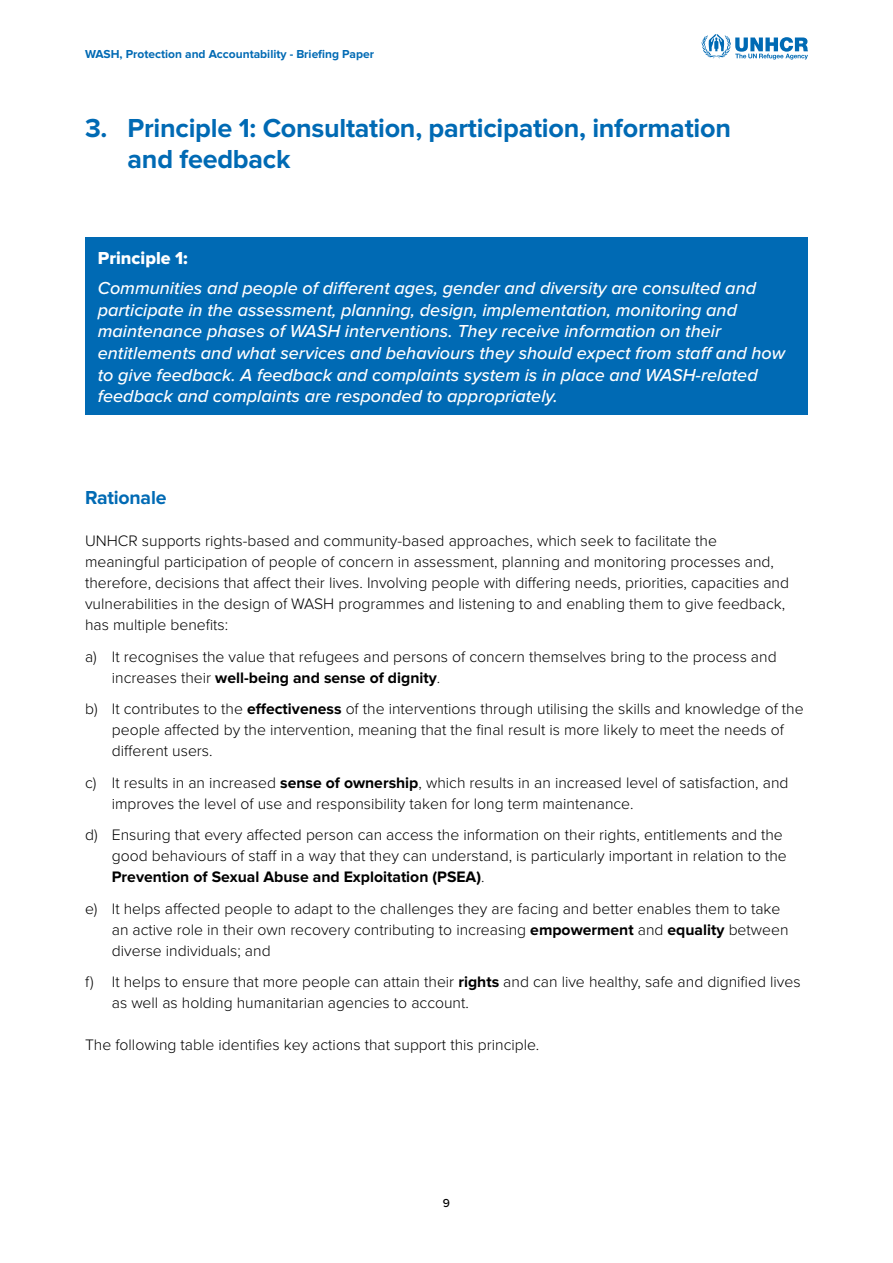
<style>
.page{position:relative;width:893px;height:1263px;background:#fff}
.page>*{position:absolute;margin:0;border:0;box-sizing:border-box;transform-origin:0 0}
.t1{font:700 27px/31.5px "Proxima Nova";letter-spacing:-.01em;color:#006ab4}
.t2{font:700 19.5px "Proxima Nova";letter-spacing:-.01em;color:#006ab4}
.t3{font:italic 500 18px/21.6px "Proxima Nova";color:#fff}
.t4{font:18px "Proxima Nova Extrabld";color:#fff}
.t5{font:300 15.75px/21px "Proxima Nova";color:#000}
.t6{font:700 12px "Proxima Nova";color:#006ab4}
.t7{font:500 12px "Proxima Nova";color:#000}
.s1{font-weight:700}
</style>
<div class="page">
<svg style="left:701px;top:34px;width:107px;height:26px"></svg>
<div style="left:85px;top:237px;width:723px;height:178px;background:#006ab4"></div>
<p class="t6" style="left:85px;top:48px;width:290px">WASH, Protection and Accountability - Briefing Paper</p>
<h1 class="t1" style="left:128px;top:113px;width:605px;text-indent:-43px">3. Principle 1: Consultation, participation, information and feedback</h1>
<p class="t4" style="left:98px;top:248px;width:92px">Principle 1:</p>
<p class="t3" style="left:98px;top:278px;width:689px">Communities and people of different ages, gender and diversity are consulted and participate in the assessment, planning, design, implementation, monitoring and maintenance phases of WASH interventions. They receive information on their entitlements and what services and behaviours they should expect from staff and how to give feedback. A feedback and complaints system is in place and WASH-related feedback and complaints are responded to appropriately.</p>
<p class="t2" style="left:85px;top:486px;width:83px">Rationale</p>
<p class="t5" style="left:85px;top:531px;width:706px">UNHCR supports rights-based and community-based approaches, which seek to facilitate the meaningful participation of people of concern in assessment, planning and monitoring processes and, therefore, decisions that affect their lives. Involving people with differing needs, priorities, capacities and vulnerabilities in the design of WASH programmes and listening to and enabling them to give feedback, has multiple benefits:</p>
<p class="t5" style="left:112px;top:646px;width:666px;text-indent:-27px">a) It recognises the value that refugees and persons of concern themselves bring to the process and increases their <span class="s1">well-being and sense of dignity</span>.</p>
<p class="t5" style="left:112px;top:699px;width:693px;text-indent:-27px">b) It contributes to the <span class="s1">effectiveness</span> of the interventions through utilising the skills and knowledge of the people affected by the intervention, meaning that the final result is more likely to meet the needs of different users.</p>
<p class="t5" style="left:112px;top:772px;width:678px;text-indent:-27px">c) It results in an increased <span class="s1">sense of ownership</span>, which results in an increased level of satisfaction, and improves the level of use and responsibility taken for long term maintenance.</p>
<p class="t5" style="left:112px;top:825px;width:676px;text-indent:-27px">d) Ensuring that every affected person can access the information on their rights, entitlements and the good behaviours of staff in a way that they can understand, is particularly important in relation to the<br><span class="s1">Prevention of Sexual Abuse and Exploitation (PSEA)</span>.</p>
<p class="t5" style="left:112px;top:898px;width:678px;text-indent:-27px">e) It helps affected people to adapt to the challenges they are facing and better enables them to take an active role in their own recovery contributing to increasing <span class="s1">empowerment</span> and <span class="s1">equality</span> between diverse individuals; and</p>
<p class="t5" style="left:112px;top:972px;width:690px;text-indent:-27px">f) It helps to ensure that more people can attain their <span class="s1">rights</span> and can live healthy, safe and dignified lives as well as holding humanitarian agencies to account.</p>
<p class="t5" style="left:85px;top:1035px;width:454px">The following table identifies key actions that support this principle.</p>
<p class="t7" style="left:443px;top:1196px;width:9px">9</p>
</div>
